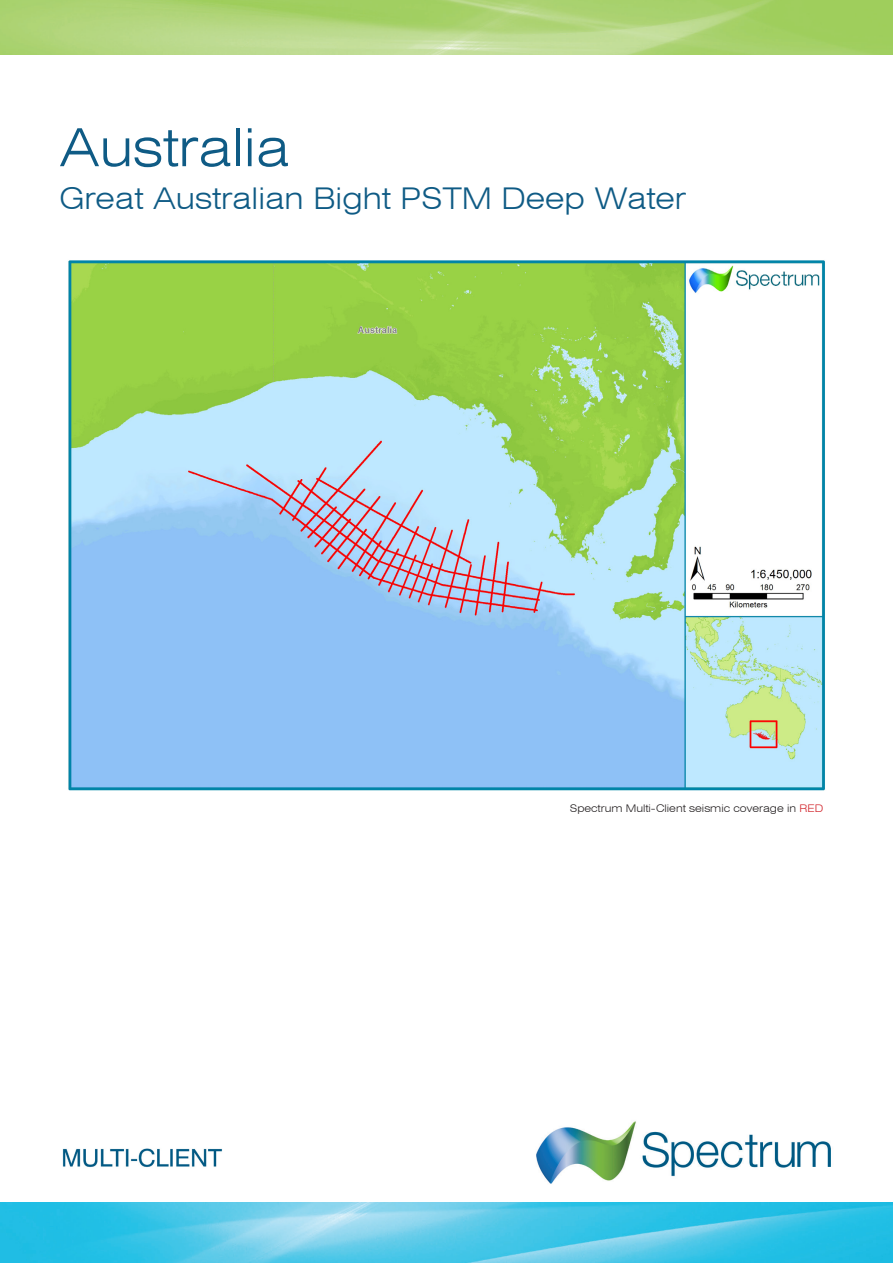
<style>
.page{position:relative;width:893px;height:1263px;background:#fff}
.page>*{position:absolute;margin:0;border:0;box-sizing:border-box;transform-origin:0 0}
.t1{font:300 expanded 52.5px "Swiss 721 BT";color:#0f5b85}
.t2{font:300 expanded 30px "Swiss 721 BT";color:#0f5b85}
.t3{font:300 expanded 10.5px "Swiss 721 BT";color:#231f20}
.s1{color:#d1232a}
</style>
<div class="page">
<img style="left:0;top:0;width:893px;height:54px">
<img style="left:0;top:1202px;width:893px;height:61px">
<img style="left:68px;top:260px;width:757px;height:531px">
<img style="left:536px;top:1121px;width:295px;height:63px">
<img style="left:62px;top:1148px;width:161px;height:20px">
<p class="t1" style="left:60px;top:116px;width:232px">Australia</p>
<p class="t2" style="left:60px;top:180px;width:628px">Great Australian Bight PSTM Deep Water</p>
<p class="t3" style="left:570px;top:802px;width:255px">Spectrum Multi-Client seismic coverage in <span class="s1">RED</span></p>
</div>
